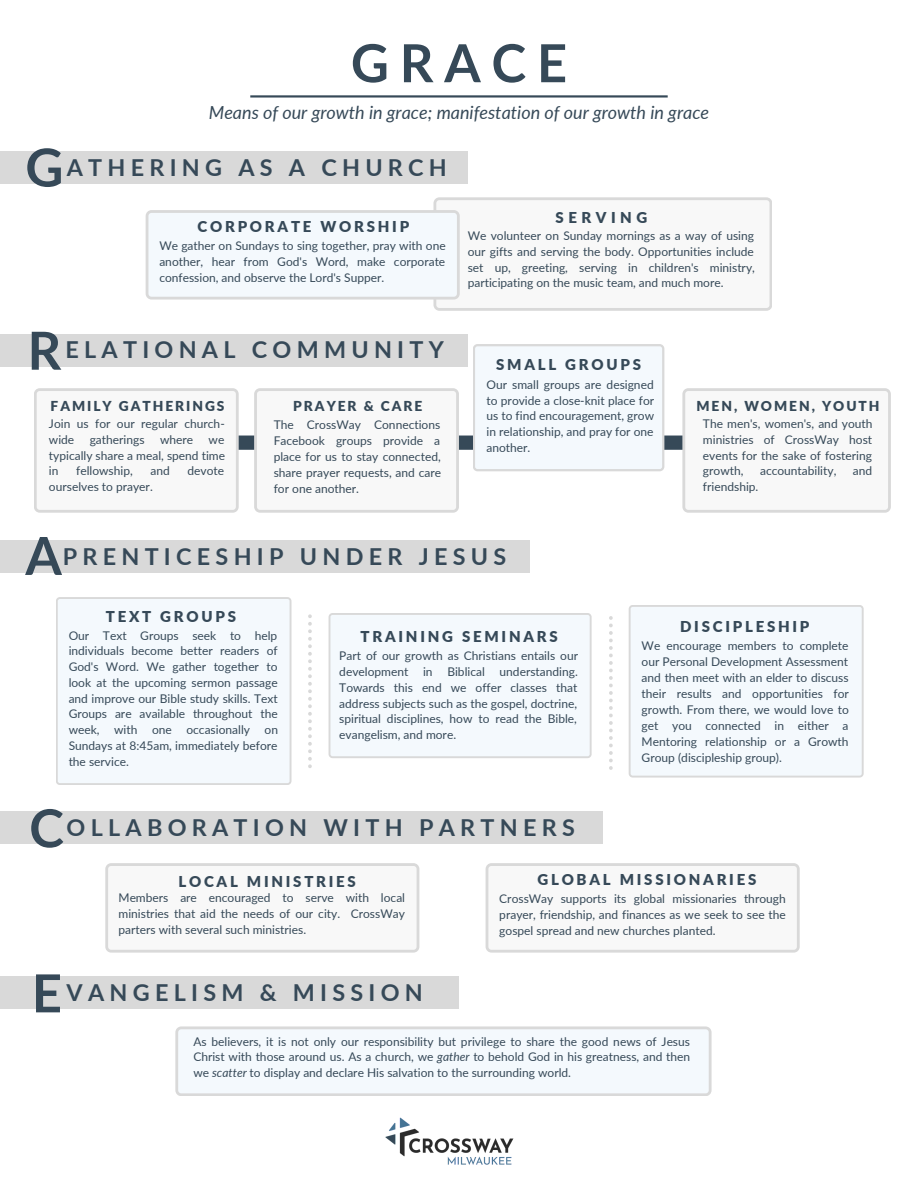
<style>
.page{position:relative;width:918px;height:1188px;background:#fff}
.page>*{position:absolute;margin:0;border:0;box-sizing:border-box;transform-origin:0 0}
.t1{font:700 52.5px "Lato";letter-spacing:.205em;color:#364958}
.t2{font:700 23.4px "Lato";letter-spacing:.225em;color:#364958}
.t3{font:italic 18px "Lato";color:#364958}
.t4{font:900 15px "Lato";letter-spacing:.185em;color:#364958}
.t5{font:900 15px "Lato";letter-spacing:.3em;color:#364958}
.t6{font:900 13.65px "Lato";letter-spacing:.145em;color:#364958}
.t7{font:12px/15.8px "Lato";color:#364958;text-align:justify}
.s1{font-style:italic}
</style>
<div class="page">
<svg style="left:250px;top:95px;width:418px;height:3px"></svg>
<img style="left:385px;top:1117px;width:129px;height:48px">
<svg style="left:146px;top:197px;width:626px;height:114px"></svg>
<svg style="left:34px;top:344px;width:857px;height:169px"></svg>
<div style="left:329px;top:613px;width:263px;height:145px;background:#f4f9fd"></div>
<svg style="left:105px;top:863px;width:314px;height:90px"></svg>
<svg style="left:486px;top:863px;width:314px;height:90px"></svg>
<svg style="left:175px;top:1026px;width:537px;height:70px"></svg>
<div style="left:0;top:334px;width:468px;height:32px;background:#d9d9d9"></div>
<div style="left:0;top:540px;width:530px;height:32px;background:#d9d9d9"></div>
<div style="left:0;top:811px;width:603px;height:33px;background:#d9d9d9"></div>
<div style="left:0;top:976px;width:459px;height:33px;background:#d9d9d9"></div>
<div style="left:0;top:151px;width:468px;height:33px;background:#d9d9d9"></div>
<div style="left:629px;top:605px;width:235px;height:173px;background:#f4f9fd"></div>
<svg style="left:609px;top:616px;width:4px;height:154px"></svg>
<div style="left:56px;top:597px;width:236px;height:188px;background:#f4f9fd"></div>
<svg style="left:308px;top:614px;width:4px;height:154px"></svg>
<p class="t1" style="left:351px;top:30px;width:218px">GRACE</p>
<p class="t3" style="left:209px;top:101px;width:502px">Means of our growth in grace; manifestation of our growth in grace</p>
<p class="t1" style="left:25px;top:135px;width:40px">G</p>
<p class="t2" style="left:67px;top:153px;width:382px">ATHERING AS A CHURCH</p>
<p class="t5" style="left:556px;top:208px;width:93px">SERVING</p>
<p class="t4" style="left:198px;top:217px;width:213px">CORPORATE WORSHIP</p>
<p class="t7" style="left:159px;top:238px;width:288px">We gather on Sundays to sing together, pray with one another, hear from God's Word, make corporate confession, and observe the Lord's Supper.</p>
<p class="t7" style="left:468px;top:228px;width:289px">We volunteer on Sunday mornings as a way of using our gifts and serving the body. Opportunities include set up, greeting, serving in children's ministry, participating on the music team, and much more.</p>
<p class="t1" style="left:28px;top:318px;width:35px">R</p>
<p class="t2" style="left:65px;top:335px;width:380px">ELATIONAL COMMUNITY</p>
<p class="t4" style="left:496px;top:355px;width:146px">SMALL GROUPS</p>
<p class="t7" style="left:487px;top:376px;width:169px">Our small groups are designed to provide a close-knit place for us to find encouragement, grow in relationship, and pray for one another.</p>
<p class="t6" style="left:51px;top:398px;width:175px">FAMILY GATHERINGS</p>
<p class="t7" style="left:49px;top:416px;width:177px">Join us for our regular church&shy;wide</p>
<p class="t6" style="left:293px;top:398px;width:131px">PRAYER &amp; CARE</p>
<p class="t7" style="left:274px;top:416px;width:169px">The CrossWay Connections Facebook groups provide a place for us to stay connected, share prayer requests, and care for one another.</p>
<p class="t7" style="left:703px;top:416px;width:171px">The men's, women's, and youth ministries of CrossWay host events for the sake of fostering growth,</p>
<p class="t6" style="left:696px;top:398px;width:185px">MEN, WOMEN, YOUTH</p>
<p class="t7" style="left:90px;top:431px;width:56px">gatherings</p>
<p class="t7" style="left:160px;top:431px;width:35px">where</p>
<p class="t7" style="left:49px;top:431px;width:178px;text-indent:160px">we typically share a meal, spend time in</p>
<p class="t7" style="left:76px;top:463px;width:58px">fellowship,</p>
<p class="t7" style="left:151px;top:463px;width:21px">and</p>
<p class="t7" style="left:188px;top:463px;width:38px">devote</p>
<p class="t7" style="left:49px;top:479px;width:105px">ourselves to prayer.</p>
<p class="t7" style="left:760px;top:463px;width:78px">accountability,</p>
<p class="t7" style="left:853px;top:463px;width:21px">and</p>
<p class="t7" style="left:703px;top:479px;width:57px">friendship.</p>
<p class="t1" style="left:25px;top:523px;width:38px">A</p>
<p class="t2" style="left:63px;top:541px;width:445px">PRENTICESHIP UNDER JESUS</p>
<p class="t4" style="left:106px;top:607px;width:132px">TEXT GROUPS</p>
<p class="t7" style="left:69px;top:627px;width:211px">Our Text Groups seek to help individuals become better readers of God's Word. We gather together to look at the upcoming sermon passage and improve our Bible study skills. Text Groups are available throughout the week, with one occasionally on Sundays at 8:45am, immediately before the service.</p>
<p class="t4" style="left:361px;top:627px;width:199px">TRAINING SEMINARS</p>
<p class="t7" style="left:339px;top:648px;width:240px">Part of our growth as Christians entails our development in Biblical understanding.<br>Towards this end we offer classes that address subjects such as the gospel, doctrine, spiritual disciplines, how to read the Bible, evangelism, and more.</p>
<p class="t1" style="left:29px;top:795px;width:36px">C</p>
<p class="t2" style="left:67px;top:813px;width:510px">OLLABORATION WITH PARTNERS</p>
<p class="t4" style="left:680px;top:617px;width:131px">DISCIPLESHIP</p>
<p class="t7" style="left:642px;top:638px;width:209px">We encourage members to complete our Personal Development Assessment and then meet with an elder to discuss their results and opportunities for growth. From there, we would love to get you connected in either a Mentoring relationship or a Growth Group (discipleship group).</p>
<p class="t4" style="left:178px;top:872px;width:179px">LOCAL MINISTRIES</p>
<p class="t7" style="left:119px;top:890px;width:288px">Members are encouraged to serve with local ministries that aid the needs of our city. CrossWay parters with several such ministries.</p>
<p class="t1" style="left:32px;top:961px;width:32px">E</p>
<p class="t2" style="left:67px;top:978px;width:358px">VANGELISM &amp; MISSION</p>
<p class="t4" style="left:537px;top:870px;width:220px">GLOBAL MISSIONARIES</p>
<p class="t7" style="left:499px;top:891px;width:288px">CrossWay supports its global missionaries through prayer, friendship, and finances as we seek to see the gospel spread and new churches planted.</p>
<p class="t7" style="left:193px;top:1033px;width:498px">As believers, it is not only our responsibility but privilege to share the good news of Jesus Christ with those around us. As a church, we <span class="s1">gather</span> to behold God in his greatness, and then we <span class="s1">scatter</span> to display and declare His salvation to the surrounding world.</p>
</div>
